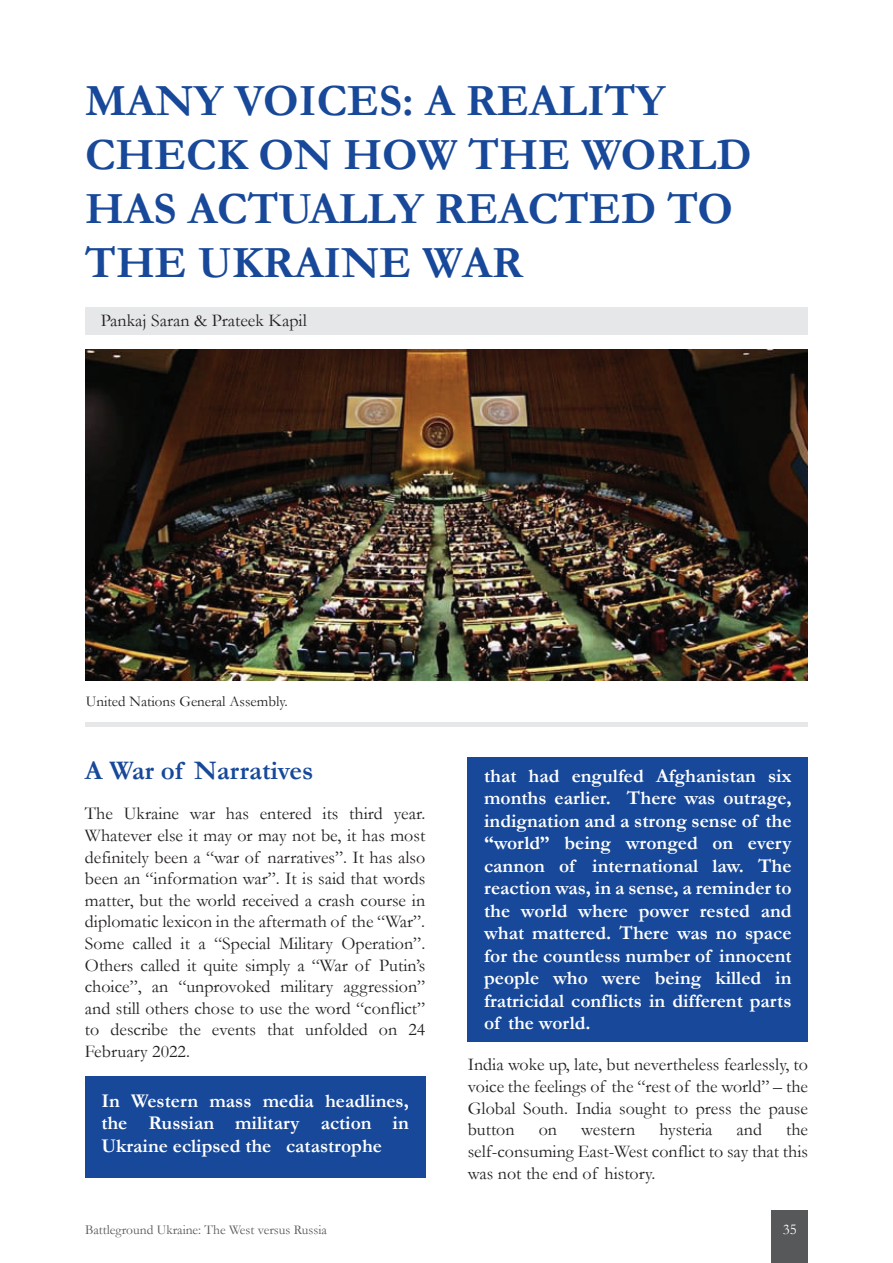
<style>
.page{position:relative;width:893px;height:1263px;background:#fff}
.page>*{position:absolute;margin:0;border:0;box-sizing:border-box;transform-origin:0 0}
.t1{font:700 45px/54px "Garamond";color:#174899}
.t2{font:700 27px "Garamond";color:#174899}
.t3{font:700 19.5px/22.5px "Garamond";color:#fff;text-align:justify}
.t4{font:18px/21.6px "Garamond";color:#231f20;text-align:justify}
.t5{font:15px "Garamond";color:#231f20}
.t6{font:15px "Garamond";color:#fff}
.t7{font:13.5px "Garamond";color:#57585a}
</style>
<div class="page">
<div style="left:772px;top:1210px;width:36px;height:53px;background:#57585a"></div>
<div style="left:85px;top:1077px;width:340px;height:101px;background:#174899"></div>
<div style="left:468px;top:757px;width:340px;height:285px;background:#174899"></div>
<img style="left:85px;top:350px;width:723px;height:331px">
<div style="left:85px;top:307px;width:723px;height:27px;background:#e6e7e9"></div>
<hr style="left:85px;top:723px;width:723px;height:4px;background:#e6e7e9">
<h1 class="t1" style="left:85px;top:74px;width:668px">MANY VOICES: A REALITY<br>CHECK ON HOW THE WORLD<br>HAS ACTUALLY REACTED TO<br>THE UKRAINE WAR</h1>
<p class="t4" style="left:101px;top:309px;width:208px">Pankaj Saran &amp; Prateek Kapil</p>
<p class="t5" style="left:86px;top:691px;width:203px">United Nations General Assembly.</p>
<h2 class="t2" style="left:85px;top:752px;width:230px">A War of Narratives</h2>
<p class="t4" style="left:85px;top:802px;width:342px">The Ukraine war has entered its third year.<br>Whatever else it may or may not be, it has most definitely been a “war of narratives”. It has also been an “information war”. It is said that words matter, but the world received a crash course in diplomatic lexicon in the aftermath of the “War”.<br>Some called it a “Special Military Operation”.<br>Others called it quite simply a “War of Putin’s choice”, an “unprovoked military aggression” and still others chose to use the word “conflict” to describe the events that unfolded on 24<br>February 2022.</p>
<p class="t3" style="left:101px;top:1089px;width:309px">In Western mass media headlines, the Russian military action in Ukraine eclipsed the catastrophe</p>
<p class="t7" style="left:85px;top:1220px;width:243px">Battleground Ukraine: The West versus Russia</p>
<p class="t3" style="left:484px;top:764px;width:309px">that had engulfed Afghanistan six months earlier. There was outrage, indignation and a strong sense of the “world” being wronged on every cannon of international law. The reaction was, in a sense, a reminder to the world where power rested and what mattered. There was no space for the countless number of innocent people who were being killed in fratricidal conflicts in different parts of the world.</p>
<p class="t4" style="left:468px;top:1053px;width:342px">India woke up, late, but nevertheless fearlessly, to voice the feelings of the “rest of the world” – the Global South. India sought to press the pause button</p>
<p class="t4" style="left:539px;top:1118px;width:20px">on</p>
<p class="t4" style="left:581px;top:1118px;width:56px">western</p>
<p class="t4" style="left:659px;top:1118px;width:55px">hysteria</p>
<p class="t4" style="left:736px;top:1118px;width:27px">and</p>
<p class="t4" style="left:468px;top:1118px;width:342px;text-indent:318px">the self-consuming East-West conflict to say that this was not the end of history.</p>
<p class="t6" style="left:783px;top:1219px;width:16px">35</p>
</div>
